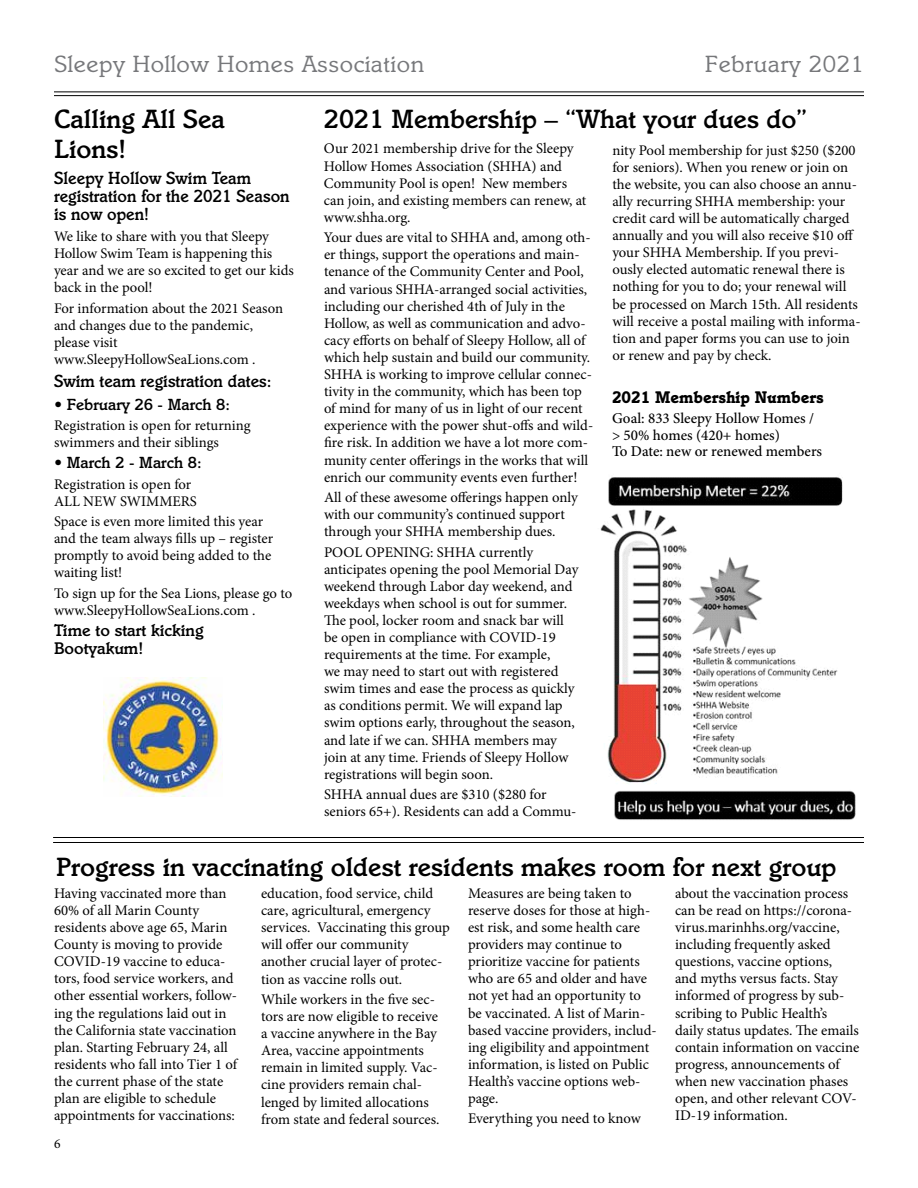
<style>
.page{position:relative;width:918px;height:1188px;background:#fff}
.page>*{position:absolute;margin:0;border:0;box-sizing:border-box;transform-origin:0 0}
.t1{font:500 27px/30px "Italia";color:#000}
.t2{font:24px "Italia";letter-spacing:.025em;color:#77787b}
.t3{font:500 18px/18px "Italia";color:#000;scale:.95 1}
.t4{font:500 17.25px/18px "Italia";color:#000}
.t5{font:700 17.25px "Italia";color:#000}
.t6{font:500 16.5px "Italia";color:#000}
.t7{font:500 15px/16.5px "Minion Pro";letter-spacing:-.005em;color:#000}
.t8{font:14.7px/17.1px "Minion Pro";color:#000}
.t9{font:13.5px "Minion Pro";color:#000}
</style>
<div class="page">
<hr style="left:54px;top:92px;width:810px;height:1px;background:#000">
<hr style="left:54px;top:95px;width:810px;height:1px;background:#000">
<img style="left:104px;top:678px;width:119px;height:118px">
<hr style="left:53px;top:837px;width:811px;height:1px;background:#000">
<hr style="left:53px;top:842px;width:811px;height:1px;background:#000">
<img style="left:600px;top:477px;width:256px;height:343px">
<h2 class="t2" style="left:54px;top:50px;width:372px">Sleepy Hollow Homes Association</h2>
<h2 class="t2" style="left:705px;top:50px;width:161px">February 2021</h2>
<h1 class="t1" style="left:54px;top:104px;width:173px">Calling All Sea<br>Lions!</h1>
<p class="t3" style="left:54px;top:169px;width:250px">Sleepy Hollow Swim Team registration for the 2021 Season is now open!</p>
<p class="t8" style="left:54px;top:228px;width:241px">We like to share with you that Sleepy<br>Hollow Swim Team is happening this year and we are so excited to get our kids back in the pool!</p>
<p class="t8" style="left:54px;top:300px;width:231px">For information about the 2021 Season and changes due to the pandemic, please visit www.SleepyHollowSeaLions.com .</p>
<p class="t3" style="left:54px;top:372px;width:231px">Swim team registration dates:</p>
<p class="t6" style="left:54px;top:394px;width:178px">• February 26 - March 8:</p>
<p class="t8" style="left:54px;top:417px;width:198px">Registration is open for returning swimmers and their siblings</p>
<p class="t6" style="left:54px;top:453px;width:149px">• March 2 - March 8:</p>
<p class="t8" style="left:54px;top:476px;width:144px">Registration is open for<br>ALL NEW SWIMMERS</p>
<p class="t8" style="left:54px;top:513px;width:221px">Space is even more limited this year and the team always fills up – register promptly to avoid being added to the waiting list!</p>
<p class="t8" style="left:54px;top:585px;width:240px">To sign up for the Sea Lions, please go to www.SleepyHollowSeaLions.com .</p>
<p class="t4" style="left:54px;top:621px;width:151px">Time to start kicking<br>Bootyakum!</p>
<h1 class="t1" style="left:324px;top:104px;width:485px">2021 Membership – “What your dues do”</h1>
<p class="t8" style="left:324px;top:140px;width:264px">Our 2021 membership drive for the Sleepy Hollow Homes Association (SHHA) and Community Pool is open! New members can join, and existing members can renew, at www.shha.org.</p>
<p class="t8" style="left:324px;top:229px;width:271px">Your dues are vital to SHHA and, among oth&shy;er things, support the operations and main&shy;tenance of the Community Center and Pool, and various SHHA-arranged social activities, including our cherished 4th of July in the Hollow, as well as communication and advo&shy;cacy efforts on behalf of Sleepy Hollow, all of which help sustain and build our community.<br>SHHA is working to improve cellular connec&shy;tivity in the community, which has been top of mind for many of us in light of our recent experience with the power shut-offs and wild&shy;fire risk. In addition we have a lot more com&shy;munity center offerings in the works that will enrich our community events even further!</p>
<p class="t8" style="left:324px;top:489px;width:256px">All of these awesome offerings happen only with our community’s continued support through your SHHA membership dues.</p>
<p class="t8" style="left:324px;top:543px;width:256px">POOL OPENING: SHHA currently anticipates opening the pool Memorial Day weekend through Labor day weekend, and weekdays when school is out for summer.<br>The pool, locker room and snack bar will be open in compliance with COVID-19 requirements at the time. For example,<br>we may need to start out with registered swim times and ease the process as quickly as conditions permit. We will expand lap swim options early, throughout the season, and late if we can. SHHA members may join at any time. Friends of Sleepy Hollow registrations will begin soon.</p>
<p class="t8" style="left:324px;top:786px;width:254px">SHHA annual dues are $310 ($280 for seniors 65+). Residents can add a Commu-</p>
<p class="t8" style="left:612px;top:142px;width:250px">nity Pool membership for just $250 ($200 for seniors). When you renew or join on the website, you can also choose an annu&shy;ally recurring SHHA membership: your credit card will be automatically charged annually and you will also receive $10 off your SHHA Membership. If you previ&shy;ously elected automatic renewal there is nothing for you to do; your renewal will be processed on March 15th. All residents will receive a postal mailing with informa&shy;tion and paper forms you can use to join or renew and pay by check.</p>
<p class="t5" style="left:612px;top:387px;width:213px">2021 Membership Numbers</p>
<p class="t7" style="left:612px;top:410px;width:212px">Goal: 833 Sleepy Hollow Homes / &gt; 50% homes (420+ homes)<br>To Date: new or renewed members</p>
<h1 class="t1" style="left:56px;top:852px;width:782px">Progress in vaccinating oldest residents makes room for next group</h1>
<p class="t8" style="left:675px;top:885px;width:186px">about the vaccination process can be read on https://corona&shy;virus.marinhhs.org/vaccine, including frequently asked questions, vaccine options,<br>and myths versus facts. Stay informed of progress by sub&shy;scribing to Public Health’s<br>daily status updates. The emails contain information on vaccine progress, announcements of when new vaccination phases open, and other relevant COV-<br>ID-19 information.</p>
<p class="t8" style="left:468px;top:885px;width:190px">Measures are being taken to reserve doses for those at high&shy;est risk, and some health care providers may continue to prioritize vaccine for patients who are 65 and older and have not yet had an opportunity to be vaccinated. A list of Marin&shy;based vaccine providers, includ&shy;ing eligibility and appointment information, is listed on Public<br>Health’s vaccine options web&shy;page.</p>
<p class="t8" style="left:468px;top:1110px;width:174px">Everything you need to know</p>
<p class="t8" style="left:54px;top:885px;width:185px">Having vaccinated more than<br>60% of all Marin County residents above age 65, Marin<br>County is moving to provide<br>COVID-19 vaccine to educa&shy;tors, food service workers, and other essential workers, follow&shy;ing the regulations laid out in the California state vaccination plan. Starting February 24, all residents who fall into Tier 1 of the current phase of the state plan are eligible to schedule appointments for vaccinations:</p>
<p class="t8" style="left:261px;top:885px;width:190px">education, food service, child care, agricultural, emergency services. Vaccinating this group will offer our community another crucial layer of protec&shy;tion as vaccine rolls out.</p>
<p class="t8" style="left:261px;top:991px;width:180px">While workers in the five sec&shy;tors are now eligible to receive a vaccine anywhere in the Bay<br>Area, vaccine appointments remain in limited supply. Vac&shy;cine providers remain chal&shy;lenged by limited allocations from state and federal sources.</p>
<p class="t9" style="left:54px;top:1135px;width:8px">6</p>
</div>
